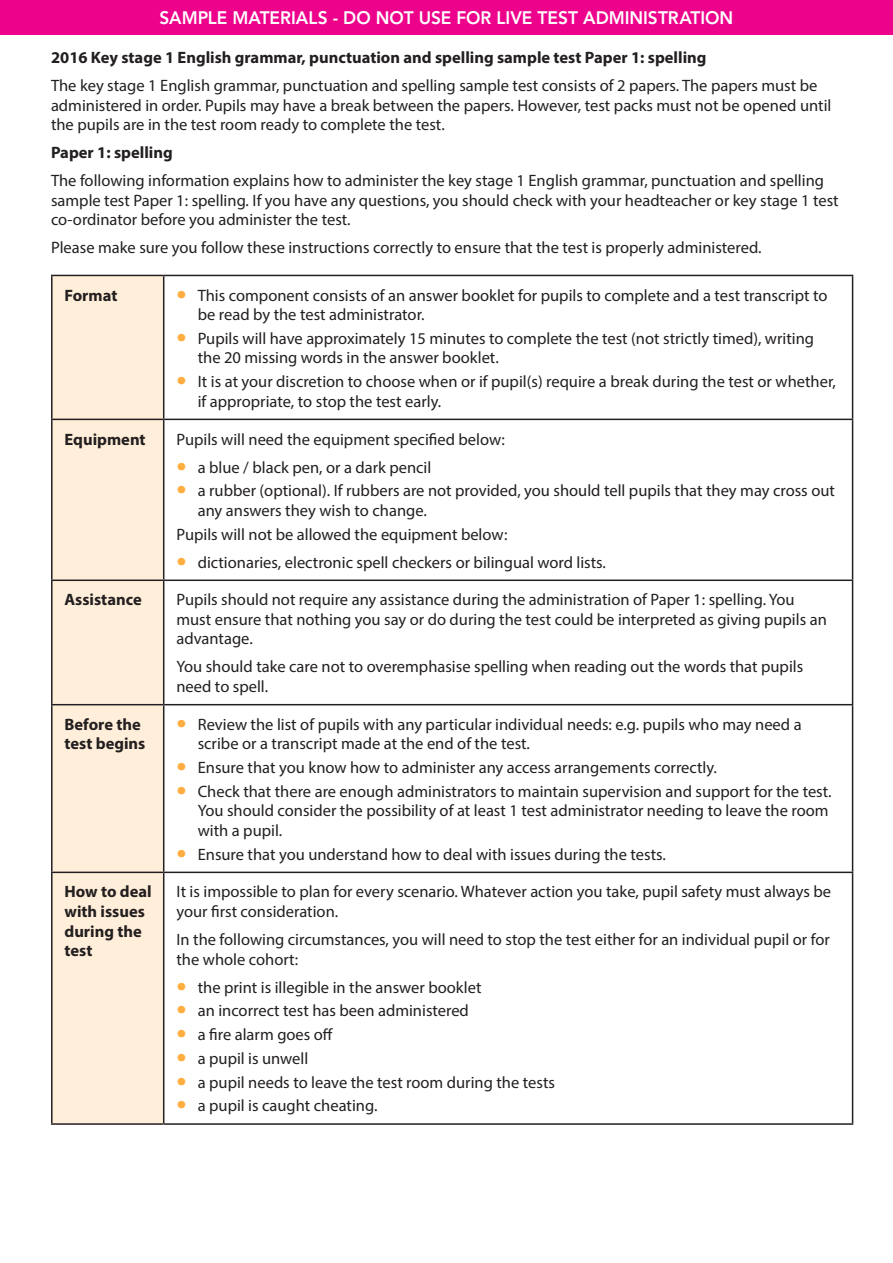
<style>
.page{position:relative;width:893px;height:1263px;background:#fff}
.page>*{position:absolute;margin:0;border:0;box-sizing:border-box;transform-origin:0 0}
.t1{font:800 18px "Avenir LT Std";color:#fff;scale:.96 1}
.P__paragraph_text{font:16.5px/19.5px "Myriad Pro";color:#231f20}
.Table_body_LEFT{font:16.5px/19.5px "Myriad Pro";color:#231f20}
.P__paragraph_text-2{font:700 16.5px "Myriad Pro";color:#231f20}
.Table_body_LEFT-2{font:700 16.5px/19.5px "Myriad Pro";color:#231f20}
.s1{font-size:36px;color:#ffad40}
</style>
<div class="page">
<div style="left:0;top:0;width:893px;height:34px;background:#ed028c"></div>
<div style="left:53px;top:276px;width:110px;height:847px;background:#ffeed9"></div>
<hr style="left:51px;top:275px;width:113px;height:1px;background:#231f20">
<hr style="left:51px;top:276px;width:2px;height:143px;background:#231f20">
<hr style="left:164px;top:275px;width:689px;height:1px;background:#231f20">
<hr style="left:163px;top:276px;width:1px;height:143px;background:#231f20">
<hr style="left:852px;top:276px;width:1px;height:143px;background:#231f20">
<hr style="left:51px;top:419px;width:113px;height:1px;background:#231f20">
<hr style="left:51px;top:420px;width:2px;height:159px;background:#231f20">
<hr style="left:164px;top:419px;width:689px;height:1px;background:#231f20">
<hr style="left:163px;top:420px;width:1px;height:159px;background:#231f20">
<hr style="left:852px;top:420px;width:1px;height:159px;background:#231f20">
<hr style="left:51px;top:579px;width:113px;height:2px;background:#231f20">
<hr style="left:51px;top:581px;width:2px;height:123px;background:#231f20">
<hr style="left:164px;top:579px;width:689px;height:2px;background:#231f20">
<hr style="left:163px;top:581px;width:1px;height:123px;background:#231f20">
<hr style="left:852px;top:581px;width:1px;height:123px;background:#231f20">
<hr style="left:51px;top:704px;width:113px;height:1px;background:#231f20">
<hr style="left:51px;top:705px;width:2px;height:166px;background:#231f20">
<hr style="left:164px;top:704px;width:689px;height:1px;background:#231f20">
<hr style="left:163px;top:705px;width:1px;height:166px;background:#231f20">
<hr style="left:852px;top:705px;width:1px;height:166px;background:#231f20">
<hr style="left:51px;top:871px;width:113px;height:2px;background:#231f20">
<hr style="left:51px;top:873px;width:2px;height:250px;background:#231f20">
<hr style="left:164px;top:871px;width:689px;height:2px;background:#231f20">
<hr style="left:163px;top:873px;width:1px;height:250px;background:#231f20">
<hr style="left:852px;top:873px;width:1px;height:250px;background:#231f20">
<hr style="left:51px;top:1123px;width:113px;height:2px;background:#231f20">
<hr style="left:164px;top:1123px;width:689px;height:2px;background:#231f20">
<p class="t1" style="left:160px;top:7px;width:599px">SAMPLE MATERIALS - DO NOT USE FOR LIVE TEST ADMINISTRATION</p>
<p class="P__paragraph_text-2" style="left:51px;top:47px;width:657px">2016 Key stage 1 English grammar, punctuation and spelling sample test Paper 1: spelling</p>
<p class="P__paragraph_text" style="left:51px;top:76px;width:782px">The key stage 1 English grammar, punctuation and spelling sample test consists of 2 papers. The papers must be administered in order. Pupils may have a break between the papers. However, test packs must not be opened until the pupils are in the test room ready to complete the test.</p>
<p class="P__paragraph_text-2" style="left:51px;top:142px;width:123px">Paper 1: spelling</p>
<p class="P__paragraph_text" style="left:51px;top:171px;width:789px">The following information explains how to administer the key stage 1 English grammar, punctuation and spelling sample test Paper 1: spelling. If you have any questions, you should check with your headteacher or key stage 1 test co-ordinator before you administer the test.</p>
<p class="P__paragraph_text" style="left:51px;top:238px;width:712px">Please make sure you follow these instructions correctly to ensure that the test is properly administered.</p>
<p class="Table_body_LEFT-2" style="left:65px;top:285px;width:54px">Format</p>
<p class="P__paragraph_text" style="left:198px;top:285px;width:631px;text-indent:-21px"><span class="s1">•</span> This component consists of an answer booklet for pupils to complete and a test transcript to be read by the test administrator.</p>
<p class="P__paragraph_text" style="left:198px;top:328px;width:618px;text-indent:-21px"><span class="s1">•</span> Pupils will have approximately 15 minutes to complete the test (not strictly timed), writing the 20 missing words in the answer booklet.</p>
<p class="P__paragraph_text" style="left:198px;top:372px;width:640px;text-indent:-21px"><span class="s1">•</span> It is at your discretion to choose when or if pupil(s) require a break during the test or whether, if appropriate, to stop the test early.</p>
<p class="Table_body_LEFT-2" style="left:65px;top:429px;width:83px">Equipment</p>
<p class="Table_body_LEFT" style="left:176px;top:429px;width:330px">Pupils will need the equipment specified below:</p>
<p class="P__paragraph_text" style="left:176px;top:457px;width:256px"><span class="s1">•</span> a blue / black pen, or a dark pencil</p>
<p class="P__paragraph_text" style="left:198px;top:481px;width:639px;text-indent:-21px"><span class="s1">•</span> a rubber (optional). If rubbers are not provided, you should tell pupils that they may cross out any answers they wish to change.</p>
<p class="Table_body_LEFT" style="left:176px;top:524px;width:332px">Pupils will not be allowed the equipment below:</p>
<p class="P__paragraph_text" style="left:176px;top:552px;width:431px"><span class="s1">•</span> dictionaries, electronic spell checkers or bilingual word lists.</p>
<p class="Table_body_LEFT-2" style="left:65px;top:589px;width:79px">Assistance</p>
<p class="Table_body_LEFT" style="left:176px;top:590px;width:652px">Pupils should not require any assistance during the administration of Paper 1: spelling. You must ensure that nothing you say or do during the test could be interpreted as giving pupils an advantage.</p>
<p class="Table_body_LEFT" style="left:176px;top:657px;width:628px">You should take care not to overemphasise spelling when reading out the words that pupils need to spell.</p>
<p class="Table_body_LEFT-2" style="left:65px;top:714px;width:82px">Before the test begins</p>
<p class="P__paragraph_text" style="left:198px;top:714px;width:605px;text-indent:-21px"><span class="s1">•</span> Review the list of pupils with any particular individual needs: e.g. pupils who may need a scribe or a transcript made at the end of the test.</p>
<p class="P__paragraph_text" style="left:176px;top:757px;width:542px"><span class="s1">•</span> Ensure that you know how to administer any access arrangements correctly.</p>
<p class="P__paragraph_text" style="left:198px;top:781px;width:635px;text-indent:-21px"><span class="s1">•</span> Check that there are enough administrators to maintain supervision and support for the test.<br>You should consider the possibility of at least 1 test administrator needing to leave the room with a pupil.</p>
<p class="P__paragraph_text" style="left:176px;top:844px;width:491px"><span class="s1">•</span> Ensure that you understand how to deal with issues during the tests.</p>
<p class="Table_body_LEFT-2" style="left:65px;top:882px;width:89px">How to deal with issues during the test</p>
<p class="Table_body_LEFT" style="left:176px;top:882px;width:656px">It is impossible to plan for every scenario. Whatever action you take, pupil safety must always be your first consideration.</p>
<p class="Table_body_LEFT" style="left:176px;top:929px;width:655px">In the following circumstances, you will need to stop the test either for an individual pupil or for the whole cohort:</p>
<p class="P__paragraph_text" style="left:176px;top:977px;width:307px"><span class="s1">•</span> the print is illegible in the answer booklet</p>
<p class="P__paragraph_text" style="left:176px;top:1001px;width:294px"><span class="s1">•</span> an incorrect test has been administered</p>
<p class="P__paragraph_text" style="left:176px;top:1024px;width:158px"><span class="s1">•</span> a fire alarm goes off</p>
<p class="P__paragraph_text" style="left:176px;top:1048px;width:133px"><span class="s1">•</span> a pupil is unwell</p>
<p class="P__paragraph_text" style="left:176px;top:1072px;width:380px"><span class="s1">•</span> a pupil needs to leave the test room during the tests</p>
<p class="P__paragraph_text" style="left:176px;top:1096px;width:203px"><span class="s1">•</span> a pupil is caught cheating.</p>
</div>
